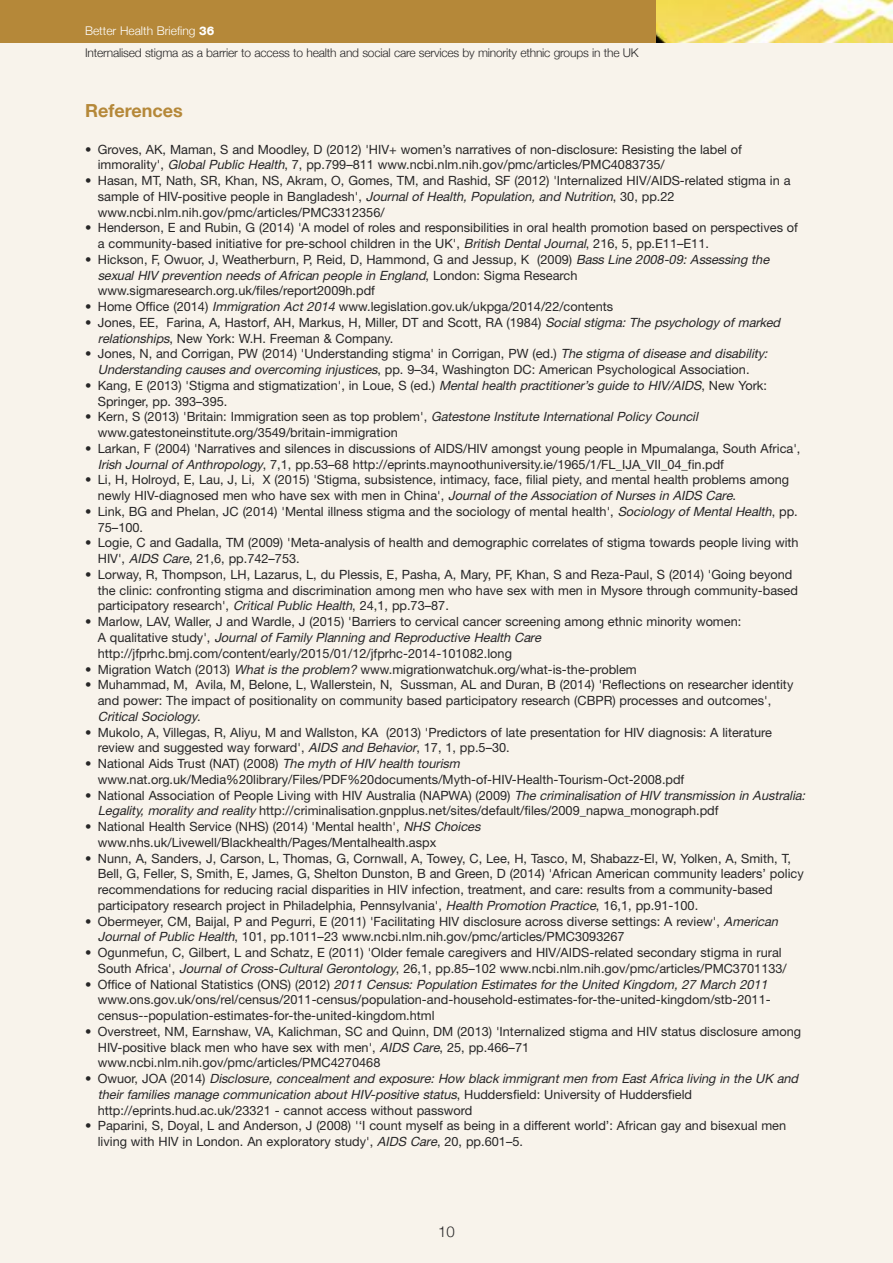
<style>
.page{position:relative;width:893px;height:1263px;background:#fff}
.page>*{position:absolute;margin:0;border:0;box-sizing:border-box;transform-origin:0 0}
.t1{font:700 18px "Helvetica Neue";color:#b58839}
.t2{font:300 15px "Helvetica Neue";color:#272627}
.t3{font:12.75px/15.8px "Helvetica Neue";color:#272627}
.t4{font:italic 12.75px/15.8px "Helvetica Neue";color:#272627}
.t5{font:300 12px/22.5px "Helvetica Neue";letter-spacing:-.015em;color:#272627}
.s1{color:#fff}
.s2{font-family:"Helvetica Neue LT";font-weight:800;color:#fff}
.s3{font-style:italic}
.s4{font-style:normal}
</style>
<div class="page">
<div style="left:0;top:35px;width:893px;height:1228px;background:#f8f3eb"></div>
<div style="left:0;top:0;width:655px;height:43px;background:#b58839"></div>
<img style="left:656px;top:0;width:237px;height:43px">
<p class="t5" style="left:85px;top:19px;width:555px"><span class="s1">Better Health Briefing</span> <span class="s2">36<br></span>Internalised stigma as a barrier to access to health and social care services by minority ethnic groups in the UK</p>
<h1 class="t1" style="left:85px;top:100px;width:99px">References</h1>
<p class="t3" style="left:98px;top:143px;width:646px;text-indent:-13px">• Groves, AK, Maman, S and Moodley, D (2012) 'HIV+ women’s narratives of non-disclosure: Resisting the label of immorality', <span class="s3">Global Public Health</span>, 7, pp.799–811 www.ncbi.nlm.nih.gov/pmc/articles/PMC4083735/</p>
<p class="t3" style="left:98px;top:174px;width:694px;text-indent:-13px">• Hasan, MT, Nath, SR, Khan, NS, Akram, O, Gomes, TM, and Rashid, SF (2012) 'Internalized HIV/AIDS-related stigma in a sample of HIV-positive people in Bangladesh', <span class="s3">Journal of Health, Population, and Nutrition</span>, 30, pp.22 www.ncbi.nlm.nih.gov/pmc/articles/PMC3312356/</p>
<p class="t3" style="left:98px;top:221px;width:702px;text-indent:-13px">• Henderson, E and Rubin, G (2014) 'A model of roles and responsibilities in oral health promotion based on perspectives of a community-based initiative for pre-school children in the UK', <span class="s3">British Dental Journal</span>, 216, 5, pp.E11–E11.</p>
<p class="t3" style="left:98px;top:253px;width:675px;text-indent:-13px">• Hickson, F, Owuor, J, Weatherburn, P, Reid, D, Hammond, G and Jessup, K (2009) <span class="s3">BassLine 2008-09: Assessing the sexual HIV prevention needs of African people in England</span>, L o n d o n : S i g m a R e s e a r c h www.sigmaresearch.org.uk/files/report2009h.pdf</p>
<p class="t3" style="left:85px;top:300px;width:530px">• Home Office (2014) <span class="s3">Immigration Act 2014</span> www.legislation.gov.uk/ukpga/2014/22/contents</p>
<p class="t3" style="left:98px;top:316px;width:686px;text-indent:-13px">• Jones, EE, Farina, A, Hastorf, AH, Markus, H, Miller, DT and Scott, RA (1984) <span class="s3">Social stigma: The psychology of marked relationships</span>, New York: W.H. Freeman &amp; Company.</p>
<p class="t3" style="left:85px;top:347px;width:686px;text-align:center">• Jones, N, and Corrigan, PW (2014) 'Understanding stigma' in Corrigan, PW (ed.) <span class="s3">The stigmaof disease and disability:<br>Understanding causesand overcoming injustices</span>, pp. 9–34, Washington DC: American Psychological Association.</p>
<p class="t3" style="left:98px;top:379px;width:671px;text-indent:-13px">• Kang, E (2013) 'Stigma and stigmatization', in Loue, S (ed.) <span class="s3">Mental health practitioner’sguide to HIV/AIDS</span>, New York:<br>Springer, pp. 393–395.</p>
<p class="t3" style="left:98px;top:410px;width:604px;text-indent:-13px">• Kern, S (2013) 'Britain: Immigration seen as top problem', <span class="s3">Gatestone Institute International Policy Council </span>www.gatestoneinstitute.org/3549/britain-immigration</p>
<p class="t3" style="left:98px;top:442px;width:704px;text-indent:-13px">• Larkan, F (2004) 'Narratives and silences in discussions of AIDS/HIV amongst young people in Mpumalanga, South Africa',<br><span class="s3">Irish Journal of Anthropology</span>, 7,1, pp.53–68 http://eprints.maynoothuniversity.ie/1965/1/FL_IJA_VII_04_fin.pdf</p>
<p class="t3" style="left:98px;top:473px;width:693px;text-indent:-13px">• Li, H, Holroyd, E, Lau, J, Li, X (2015) 'Stigma, subsistence, intimacy, face, filial piety, and mental health problems among newly HIV-diagnosed men who have sex with men in China', <span class="s3">Journal of the Association of Nursesin AIDS Care</span>.</p>
<p class="t3" style="left:98px;top:505px;width:701px;text-indent:-13px">• Link, BG and Phelan, JC (2014) 'Mental illness stigma and the sociology of mental health', <span class="s3">Sociology of Mental Health</span>, pp.<br>75–100.</p>
<p class="t3" style="left:98px;top:536px;width:702px;text-indent:-13px">• Logie, C and Gadalla, TM (2009) 'Meta-analysis of health and demographic correlates of stigma towards people living with<br>HIV', <span class="s3">AIDS Care</span>, 21,6, pp.742–753.</p>
<p class="t3" style="left:98px;top:568px;width:702px;text-indent:-13px">• Lorway, R, Thompson, LH, Lazarus, L, du Plessis, E, Pasha, A, Mary, PF, Khan, S and Reza-Paul, S (2014) 'Going beyond the clinic: confronting stigma and discrimination among men who have sex with men in Mysore through community-based participatory research', <span class="s3">Critical Public Health</span>, 24,1, pp.73–87.</p>
<p class="t3" style="left:98px;top:615px;width:645px;text-indent:-13px">• Marlow, LAV, Waller, J and Wardle, J (2015) 'Barriers to cervical cancer screening among ethnic minority women:<br>A q u a l i t a t i v e s t u d y ' , <span class="s3">Journal of Family Planning and Reproductive Health Care </span>http://jfprhc.bmj.com/content/early/2015/01/12/jfprhc-2014-101082.long</p>
<p class="t3" style="left:85px;top:662px;width:553px">• Migration Watch (2013) <span class="s3">What isthe problem?</span> www.migrationwatchuk.org/what-is-the-problem</p>
<p class="t3" style="left:98px;top:678px;width:697px;text-indent:-13px">• Muhammad, M, Avila, M, Belone, L, Wallerstein, N, Sussman, AL and Duran, B (2014) 'Reflections on researcher identity and power: The impact of positionality on community based participatory research (CBPR) processes and outcomes',<br><span class="s3">Critical Sociology</span>.</p>
<p class="t3" style="left:98px;top:725px;width:676px;text-indent:-13px">• Mukolo, A, Villegas, R, Aliyu, M and Wallston, KA (2013) 'Predictors of late presentation for HIV diagnosis: A literature review and suggested way forward', <span class="s3">AIDS and Behavior</span>, 17, 1, pp.5–30.</p>
<p class="t3" style="left:98px;top:757px;width:588px;text-indent:-13px">• National Aids Trust (NAT) (2008) <span class="s3">The myth of HIV health tourism </span>www.nat.org.uk/Media%20library/Files/PDF%20documents/Myth-of-HIV-Health-Tourism-Oct-2008.pdf</p>
<p class="t3" style="left:98px;top:788px;width:711px;text-indent:-13px">• National Association of People Living with HIV Australia (NAPWA) (2009) <span class="s3">The criminalisation of HIV transmission in Australia:<br>Legality, morality and reality</span> http://criminalisation.gnpplus.net/sites/default/files/2009_napwa_monograph.pdf</p>
<p class="t3" style="left:98px;top:820px;width:387px;text-indent:-13px">• National Health Service (NHS) (2014) 'Mental health', <span class="s3">NHS Choices </span>www.nhs.uk/Livewell/Blackhealth/Pages/Mentalhealth.aspx</p>
<p class="t3" style="left:98px;top:851px;width:707px;text-indent:-13px">• Nunn, A, Sanders, J, Carson, L, Thomas, G, Cornwall, A, Towey, C, Lee, H, Tasco, M, Shabazz-El, W, Yolken, A, Smith, T, Bell, G, Feller, S, Smith, E, James, G, Shelton Dunston, B and Green, D (2014) 'African American community leaders’ policy recommendations for reducing racial disparities in HIV infection, treatment, and care: results from a community-based participatory research project in Philadelphia, Pennsylvania', <span class="s3">Health Promotion Practice</span>, 16,1, pp.91-100.</p>
<p class="t3" style="left:98px;top:914px;width:684px;text-indent:-13px">• Obermeyer, CM, Baijal, P and Pegurri, E (2011) 'Facilitating HIV disclosure across diverse settings: A review', <span class="s3">American<br>Journal of Public Health</span>, 101, pp.1011–23 www.ncbi.nlm.nih.gov/pmc/articles/PMC3093267</p>
<p class="t3" style="left:98px;top:946px;width:690px;text-indent:-13px">• Ogunmefun, C, Gilbert, L and Schatz, E (2011) 'Older female caregivers and HIV/AIDS-related secondary stigma in rural<br>South Africa', <span class="s3">Journal of Cross-Cultural Gerontology</span>, 26,1, pp.85–102 www.ncbi.nlm.nih.gov/pmc/articles/PMC3701133/</p>
<p class="t3" style="left:98px;top:977px;width:674px;text-align:justify;text-indent:-13px">• Office of National Statistics (ONS) (2012) <span class="s3">2011 Census: Population Estimatesfor the United Kingdom, 27 March 2011 </span>www.ons.gov.uk/ons/rel/census/2011-census/population-and-household-estimates-for-the-united-kingdom/stb-2011- census--population-estimates-for-the-united-kingdom.html</p>
<p class="t3" style="left:98px;top:1025px;width:705px;text-indent:-13px">• Overstreet, NM, Earnshaw, VA, Kalichman, SC and Quinn, DM (2013) 'Internalized stigma and HIV status disclosure among<br>HIV-positive black men who have sex with men', <span class="s3">AIDS Care</span>, 25, pp.466–71 www.ncbi.nlm.nih.gov/pmc/articles/PMC4270468</p>
<p class="t4" style="left:98px;top:1072px;width:704px;text-indent:-13px"><span class="s4">• O w u o r, J O A ( 2 0 1 4 )</span> Disclosure, concealment and exposure: How black immigrant men from East Africa living in the UK and their families manage communication about HIV-positive status<span class="s4">, H u d d e rsf i e l d : U n i v e rs i ty o f H u d d e rsf i e l d http://eprints.hud.ac.uk/23321 - cannot access without password</span></p>
<p class="t3" style="left:98px;top:1119px;width:690px;text-indent:-13px">• Paparini, S, Doyal, L and Anderson, J (2008) '‘I count myself as being in a different world’: African gay and bisexual men living with HIV in London. An exploratory study', <span class="s3">AIDS Care</span>, 20, pp.601–5.</p>
<p class="t2" style="left:438px;top:1223px;width:18px">10</p>
</div>
